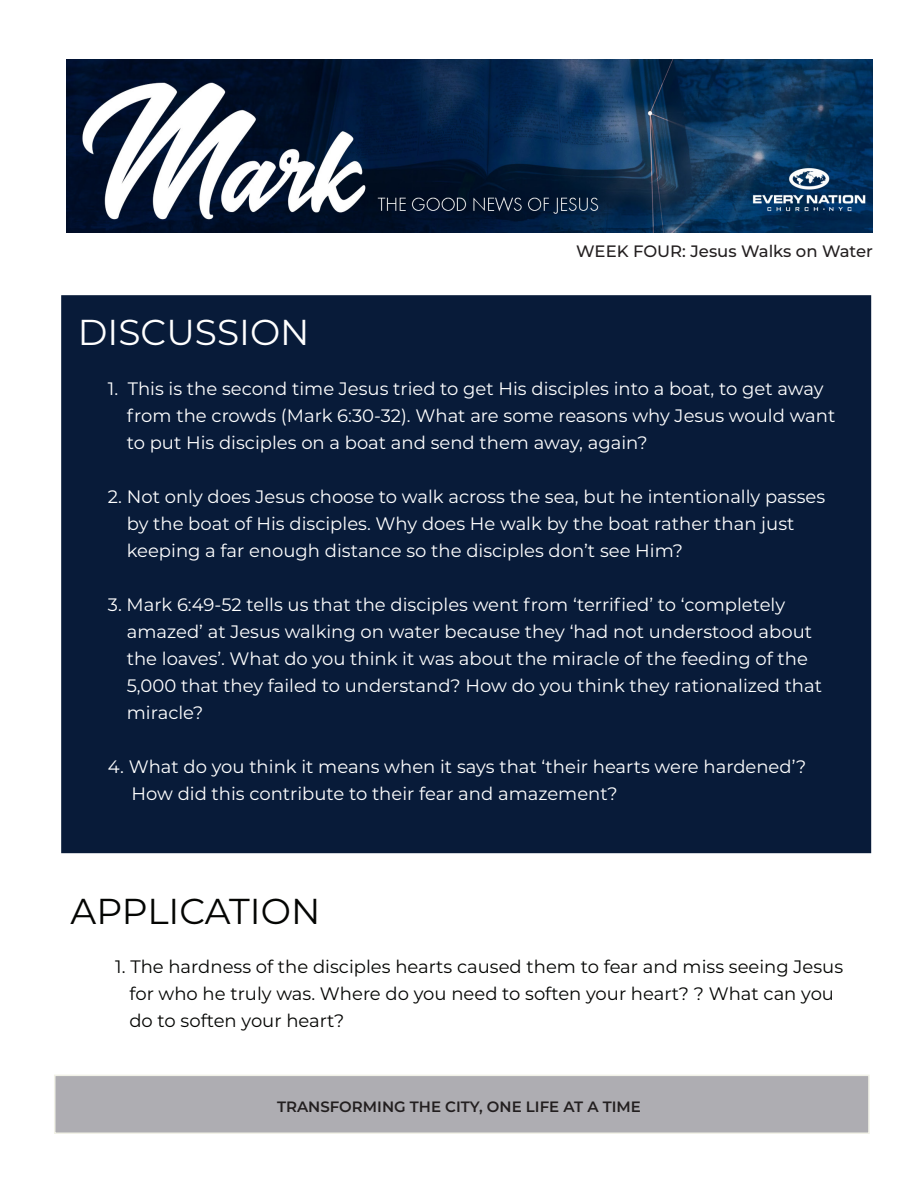
<style>
.page{position:relative;width:918px;height:1188px;background:#fff}
.page>*{position:absolute;margin:0;border:0;box-sizing:border-box;transform-origin:0 0}
.t1{font:36px "Montserrat";color:#040503}
.t2{font:36px "Montserrat";color:#fff}
.t3{font:18px/27px "Montserrat";color:#fff}
.t4{font:18px/27px "Montserrat";color:#040503}
.t5{font:500 16.5px "Montserrat";color:#231f20}
.t6{font:600 15px "Montserrat";color:#231f20}
</style>
<div class="page">
<div style="left:54px;top:1075px;width:816px;height:59px;background:#aeadb2;border:2px solid #f1f1e7"></div>
<img style="left:67px;top:59px;width:806px;height:174px">
<div style="left:61px;top:295px;width:810px;height:558px;background:#081b39;border:2px solid #081b39"></div>
<p class="t5" style="left:576px;top:240px;width:298px">WEEK FOUR: Jesus Walks on Water</p>
<h1 class="t2" style="left:78px;top:308px;width:233px">DISCUSSION</h1>
<p class="t3" style="left:127px;top:375px;width:710px;text-indent:-19px">1. This is the second time Jesus tried to get His disciples into a boat, to get away from the crowds (Mark 6:30-32). What are some reasons why Jesus would want to put His disciples on a boat and send them away, again?</p>
<p class="t3" style="left:127px;top:483px;width:700px;text-indent:-19px">2. Not only does Jesus choose to walk across the sea, but he intentionally passes by the boat of His disciples. Why does He walk by the boat rather than just keeping a far enough distance so the disciples don’t see Him?</p>
<p class="t3" style="left:127px;top:591px;width:697px;text-indent:-19px">3. Mark 6:49-52 tells us that the disciples went from ‘terrified’ to ‘completely amazed’ at Jesus walking on water because they ‘had not understood about the loaves’. What do you think it was about the miracle of the feeding of the 5,000 that they failed to understand? How do you think they rationalized that miracle?</p>
<p class="t3" style="left:132px;top:753px;width:676px;text-indent:-24px">4. What do you think it means when it says that ‘their hearts were hardened’?<br>How did this contribute to their fear and amazement?</p>
<h1 class="t1" style="left:71px;top:887px;width:251px">APPLICATION</h1>
<p class="t4" style="left:129px;top:953px;width:715px;text-indent:-14px">1. The hardness of the disciples hearts caused them to fear and miss seeing Jesus for who he truly was. Where do you need to soften your heart? ? What can you do to soften your heart?</p>
<p class="t6" style="left:277px;top:1096px;width:365px">TRANSFORMING THE CITY, ONE LIFE AT A TIME</p>
</div>
